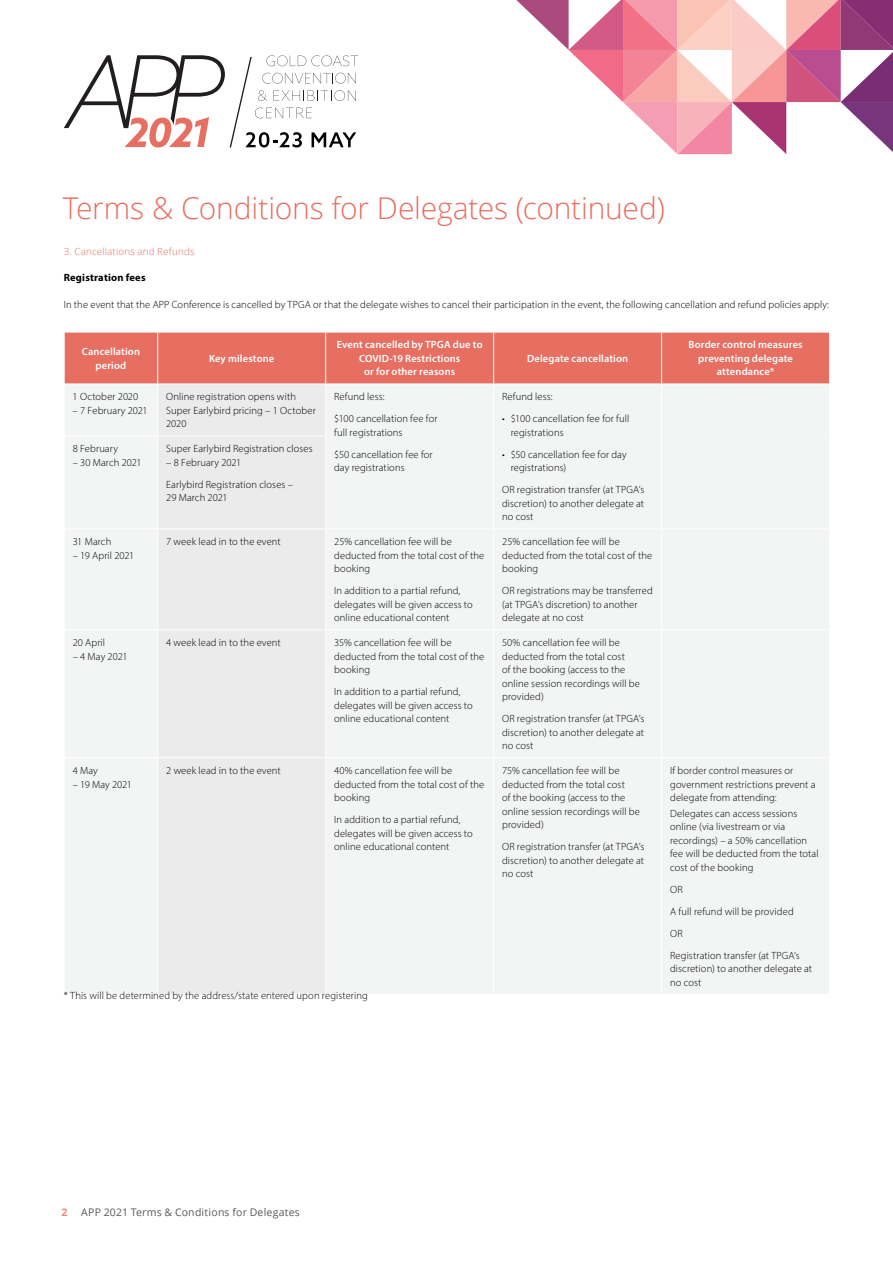
<style>
.page{position:relative;width:893px;height:1263px;background:#fff}
.page>*{position:absolute;margin:0;border:0;box-sizing:border-box;transform-origin:0 0}
.t1{font:300 30px "Open Sans";letter-spacing:-.005em;color:#e76f61}
.t2{font:300 10.5px/13.5px "Myriad Pro";letter-spacing:.01em;color:#000}
.t3{font:600 10.5px/13.5px "Myriad Pro";letter-spacing:.015em;color:#fff;text-align:center}
.t4{font:10.5px "Open Sans";letter-spacing:.02em;color:#58595b}
.t5{font:700 10.5px "Myriad Pro";letter-spacing:.02em;color:#000}
.t6{font:300 10.5px "Myriad Pro";letter-spacing:-.01em;color:#000}
.t7{font:700 10.5px "Open Sans";color:#eb8979}
.t8{font:300 9.75px "Open Sans";letter-spacing:.025em;color:#e76f61}
</style>
<div class="page">
<svg style="left:516px;top:0;width:377px;height:154px"></svg>
<svg style="left:64px;top:55px;width:294px;height:92px"></svg>
<div style="left:65px;top:333px;width:764px;height:51px;background:#e76f61"></div>
<div style="left:65px;top:385px;width:764px;height:608px;background:#f3f4f4"></div>
<div style="left:158px;top:385px;width:167px;height:609px;background:#ebebec"></div>
<hr style="left:157px;top:384px;width:1px;height:51px;background:#fff">
<hr style="left:325px;top:384px;width:1px;height:51px;background:#fff">
<hr style="left:158px;top:435px;width:168px;height:1px;background:#fff">
<hr style="left:157px;top:436px;width:1px;height:92px;background:#fff">
<hr style="left:325px;top:436px;width:1px;height:92px;background:#fff">
<hr style="left:158px;top:528px;width:168px;height:1px;background:#fff">
<hr style="left:157px;top:529px;width:1px;height:100px;background:#fff">
<hr style="left:325px;top:529px;width:1px;height:100px;background:#fff">
<hr style="left:157px;top:332px;width:1px;height:52px;background:#fff">
<hr style="left:158px;top:629px;width:168px;height:1px;background:#fff">
<hr style="left:157px;top:630px;width:1px;height:127px;background:#fff">
<hr style="left:325px;top:630px;width:1px;height:127px;background:#fff">
<hr style="left:325px;top:332px;width:1px;height:52px;background:#fff">
<hr style="left:158px;top:757px;width:168px;height:1px;background:#fff">
<hr style="left:157px;top:758px;width:1px;height:236px;background:#fff">
<hr style="left:325px;top:758px;width:1px;height:236px;background:#fff">
<hr style="left:493px;top:332px;width:1px;height:52px;background:#fff">
<hr style="left:661px;top:332px;width:1px;height:52px;background:#fff">
<hr style="left:493px;top:384px;width:1px;height:52px;background:#fff">
<hr style="left:493px;top:436px;width:1px;height:92px;background:#fff">
<hr style="left:493px;top:529px;width:1px;height:100px;background:#fff">
<hr style="left:493px;top:630px;width:1px;height:127px;background:#fff">
<hr style="left:493px;top:758px;width:1px;height:236px;background:#fff">
<hr style="left:661px;top:384px;width:1px;height:52px;background:#fff">
<hr style="left:661px;top:436px;width:1px;height:92px;background:#fff">
<hr style="left:64px;top:435px;width:94px;height:1px;background:#fff">
<hr style="left:64px;top:528px;width:94px;height:1px;background:#fff">
<hr style="left:326px;top:528px;width:168px;height:1px;background:#fff">
<hr style="left:494px;top:528px;width:168px;height:1px;background:#fff">
<hr style="left:662px;top:528px;width:168px;height:1px;background:#fff">
<hr style="left:661px;top:529px;width:1px;height:100px;background:#fff">
<hr style="left:64px;top:629px;width:94px;height:1px;background:#fff">
<hr style="left:326px;top:629px;width:168px;height:1px;background:#fff">
<hr style="left:494px;top:629px;width:168px;height:1px;background:#fff">
<hr style="left:662px;top:629px;width:168px;height:1px;background:#fff">
<hr style="left:661px;top:630px;width:1px;height:127px;background:#fff">
<hr style="left:64px;top:757px;width:94px;height:1px;background:#fff">
<hr style="left:326px;top:757px;width:168px;height:1px;background:#fff">
<hr style="left:494px;top:757px;width:168px;height:1px;background:#fff">
<hr style="left:662px;top:757px;width:168px;height:1px;background:#fff">
<hr style="left:661px;top:758px;width:1px;height:236px;background:#fff">
<h1 class="t1" style="left:63px;top:187px;width:604px">Terms &amp; Conditions for Delegates (continued)</h1>
<p class="t8" style="left:64px;top:245px;width:132px">3. Cancellations and Refunds</p>
<p class="t5" style="left:64px;top:271px;width:83px">Registration fees</p>
<p class="t2" style="left:64px;top:297px;width:767px">In the event that the APP Conference is cancelled by TPGA or that the delegate wishes to cancel their participation in the event, the following cancellation and refund policies apply:</p>
<p class="t3" style="left:82px;top:345px;width:60px">Cancellation period</p>
<p class="t3" style="left:209px;top:351px;width:67px">Key milestone</p>
<p class="t3" style="left:337px;top:338px;width:147px">Event cancelled by TPGA due to<br>COVID-19 Restrictions<br>or for other reasons</p>
<p class="t2" style="left:73px;top:390px;width:67px">1 October 2020</p>
<p class="t2" style="left:73px;top:403px;width:77px">– 7 February 2021</p>
<p class="t2" style="left:73px;top:442px;width:47px">8 February</p>
<p class="t2" style="left:73px;top:455px;width:70px">– 30 March 2021</p>
<p class="t2" style="left:166px;top:390px;width:151px">Online registration opens with<br>Super Earlybird pricing – 1 October<br>2020</p>
<p class="t2" style="left:334px;top:386px;width:105px;line-height:22px">Refund less:<br>$100 cancellation fee for</p>
<p class="t2" style="left:334px;top:421px;width:100px;line-height:22px">full registrations<br>$50 cancellation fee for</p>
<p class="t2" style="left:334px;top:461px;width:72px">day registrations</p>
<p class="t2" style="left:166px;top:442px;width:148px">Super Earlybird Registration closes</p>
<p class="t2" style="left:166px;top:451px;width:128px;line-height:22px">– 8 February 2021<br>Earlybird Registration closes –</p>
<p class="t2" style="left:166px;top:491px;width:63px">29 March 2021</p>
<p class="t2" style="left:73px;top:535px;width:40px">31 March</p>
<p class="t2" style="left:73px;top:548px;width:63px">– 19 April 2021</p>
<p class="t2" style="left:166px;top:535px;width:116px">7 week lead in to the event</p>
<p class="t2" style="left:334px;top:535px;width:152px">25% cancellation fee will be deducted from the total cost of the booking</p>
<p class="t2" style="left:334px;top:584px;width:140px">In addition to a partial refund, delegates will be given access to online educational content</p>
<p class="t2" style="left:73px;top:636px;width:34px">20 April</p>
<p class="t2" style="left:73px;top:649px;width:56px">– 4 May 2021</p>
<p class="t2" style="left:166px;top:636px;width:116px">4 week lead in to the event</p>
<p class="t2" style="left:334px;top:636px;width:152px">35% cancellation fee will be deducted from the total cost of the booking</p>
<p class="t2" style="left:334px;top:685px;width:140px">In addition to a partial refund, delegates will be given access to online educational content</p>
<p class="t2" style="left:73px;top:764px;width:27px">4 May</p>
<p class="t6" style="left:73px;top:778px;width:61px">– 19 May 2021</p>
<p class="t2" style="left:166px;top:764px;width:116px">2 week lead in to the event</p>
<p class="t2" style="left:334px;top:764px;width:152px">40% cancellation fee will be deducted from the total cost of the booking</p>
<p class="t2" style="left:334px;top:813px;width:140px">In addition to a partial refund, delegates will be given access to online educational content</p>
<p class="t2" style="left:64px;top:988px;width:306px">* This will be determined by the address/state entered upon registering</p>
<p class="t3" style="left:527px;top:351px;width:103px">Delegate cancellation</p>
<p class="t2" style="left:502px;top:390px;width:52px">Refund less:</p>
<p class="t2" style="left:511px;top:412px;width:120px;text-indent:-9px">• $100 cancellation fee for full registrations</p>
<p class="t2" style="left:511px;top:447px;width:117px;text-indent:-9px">• $50 cancellation fee for day registrations)</p>
<p class="t2" style="left:502px;top:483px;width:144px;text-align:justify">OR registration transfer (at TPGA’s discretion) to another delegate at no cost</p>
<p class="t2" style="left:502px;top:535px;width:152px">25% cancellation fee will be deducted from the total cost of the booking</p>
<p class="t2" style="left:502px;top:584px;width:152px">OR registrations may be transferred (at TPGA’s discretion) to another delegate at no cost</p>
<p class="t2" style="left:502px;top:636px;width:139px">50% cancellation fee will be deducted from the total cost<br>of the booking (access to the online session recordings will be provided)</p>
<p class="t2" style="left:502px;top:712px;width:144px;text-align:justify">OR registration transfer (at TPGA’s discretion) to another delegate at no cost</p>
<p class="t2" style="left:502px;top:764px;width:139px">75% cancellation fee will be deducted from the total cost<br>of the booking (access to the online session recordings will be provided)</p>
<p class="t2" style="left:502px;top:840px;width:144px;text-align:justify">OR registration transfer (at TPGA’s discretion) to another delegate at no cost</p>
<p class="t3" style="left:688px;top:338px;width:116px">Border control measures preventing delegate attendance*</p>
<p class="t2" style="left:670px;top:764px;width:147px">If border control measures or government restrictions prevent a delegate from attending:</p>
<p class="t2" style="left:670px;top:806px;width:150px">Delegates can access sessions online (via livestream or via recordings) – a 50% cancellation fee will be deducted from the total cost of the booking</p>
<p class="t2" style="left:670px;top:878px;width:131px;line-height:22px">OR<br>A full refund will be provided<br>OR<br>Registration transfer (at TPGA’s</p>
<p class="t2" style="left:670px;top:962px;width:144px">discretion) to another delegate at no cost</p>
<p class="t7" style="left:62px;top:1204px;width:7px">2</p>
<p class="t4" style="left:81px;top:1205px;width:220px">APP 2021 Terms &amp; Conditions for Delegates</p>
</div>
